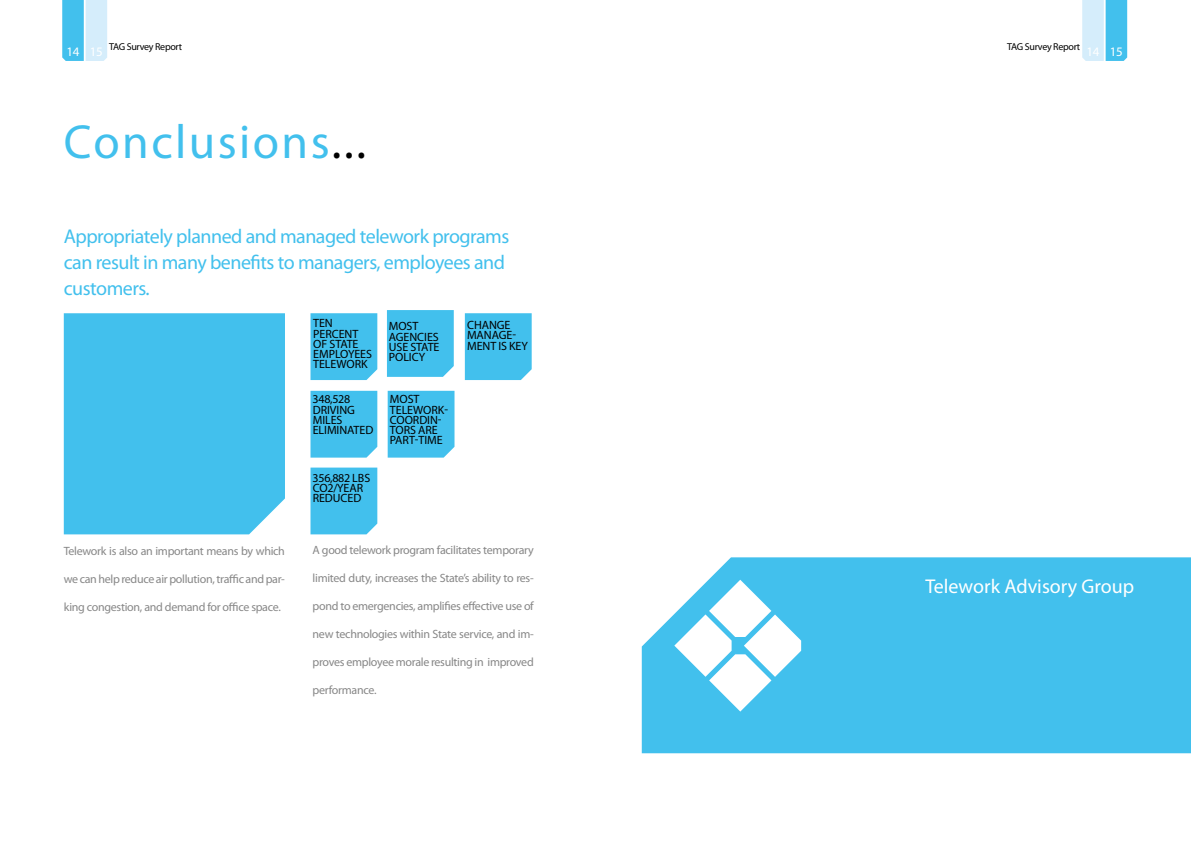
<style>
.page{position:relative;width:1191px;height:842px;background:#fff}
.page>*{position:absolute;margin:0;border:0;box-sizing:border-box;transform-origin:0 0}
.t1{font:48px "Myriad Pro";color:#42c0ed}
.t2{font:20px/26px "Myriad Pro";letter-spacing:-.025em;color:#42c0ed}
.t3{font:20px "Myriad Pro";color:#fff}
.t4{font:13px "Myriad Pro";color:#fff}
.t5{font:12px "Myriad Pro";letter-spacing:-.025em;color:#878787}
.t6{font:12px/10.2px "Myriad Pro";letter-spacing:-.005em;color:#000}
.t7{font:10px "Myriad Pro";letter-spacing:-.03em;color:#000}
.s1{font-size:13px;color:#fff}
.s2{color:#000}
</style>
<div class="page">
<svg style="left:62px;top:0;width:45px;height:61px"></svg>
<svg style="left:1082px;top:0;width:45px;height:61px"></svg>
<div style="left:310px;top:313px;width:67px;height:67px;background:#42c0ed"></div>
<div style="left:310px;top:391px;width:67px;height:67px;background:#42c0ed"></div>
<div style="left:310px;top:468px;width:67px;height:66px;background:#42c0ed"></div>
<div style="left:387px;top:310px;width:67px;height:67px;background:#42c0ed"></div>
<div style="left:388px;top:391px;width:66px;height:67px;background:#42c0ed"></div>
<div style="left:465px;top:313px;width:66px;height:67px;background:#42c0ed"></div>
<div style="left:64px;top:313px;width:221px;height:221px;background:#42c0ed"></div>
<div style="left:642px;top:557px;width:549px;height:196px;background:#42c0ed"></div>
<svg style="left:674px;top:580px;width:127px;height:131px"></svg>
<p class="t4" style="left:67px;top:43px;width:38px">14 15</p>
<p class="t7" style="left:1007px;top:41px;width:117px">TAG Survey Report <span class="s1">14 15</span></p>
<p class="t7" style="left:109px;top:41px;width:74px">TAG Survey Report</p>
<h1 class="t1" style="left:64px;top:112px;width:304px">Conclusions<span class="s2">...</span></h1>
<h2 class="t2" style="left:64px;top:223px;width:447px">Appropriately planned and managed telework programs can result in many benefits to managers, employees and customers.</h2>
<p class="t5" style="left:64px;top:544px;width:223px">Telework is also an important means by which</p>
<p class="t5" style="left:64px;top:572px;width:223px">we can help reduce air pollution, traffic and par-</p>
<p class="t5" style="left:64px;top:600px;width:218px">king congestion, and demand for office space.</p>
<p class="t6" style="left:313px;top:318px;width:59px">Ten percent of state employees telework</p>
<p class="t6" style="left:313px;top:394px;width:62px">348,528<br>Driving miles eliminated</p>
<p class="t6" style="left:313px;top:472px;width:52px">356,882 lbs<br>CO2/yEAR reduced</p>
<p class="t6" style="left:389px;top:321px;width:52px">Most agencies use state policy</p>
<p class="t6" style="left:390px;top:394px;width:60px">Most<br>Telework-<br>Coordin&shy;tors are part-time</p>
<p class="t6" style="left:467px;top:320px;width:62px">change manage&shy;ment is key</p>
<p class="t5" style="left:313px;top:543px;width:223px">A good telework program facilitates temporary</p>
<p class="t5" style="left:313px;top:571px;width:223px">limited duty, increases the State’s ability to res-</p>
<p class="t5" style="left:313px;top:599px;width:223px">pond to emergencies, amplifies effective use of</p>
<p class="t5" style="left:313px;top:627px;width:223px">new technologies within State service, and im-</p>
<p class="t5" style="left:313px;top:655px;width:223px">proves employee morale resulting in improved</p>
<p class="t5" style="left:313px;top:683px;width:65px">performance.</p>
<h2 class="t3" style="left:925px;top:574px;width:210px">Telework Advisory Group</h2>
</div>
